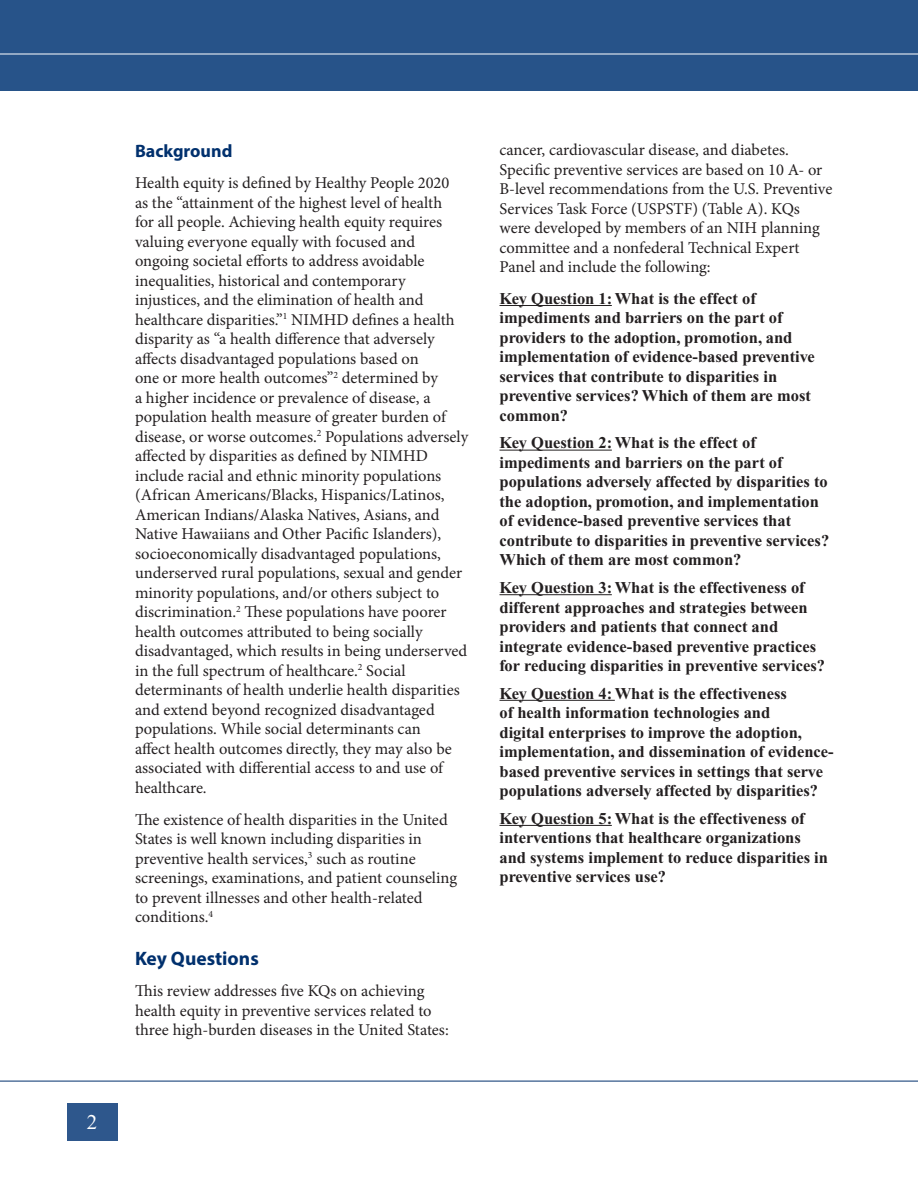
<style>
.page{position:relative;width:918px;height:1188px;background:#fff}
.page>*{position:absolute;margin:0;border:0;box-sizing:border-box;transform-origin:0 0}
.t1{font:21px "Times New Roman";color:#fff}
.Head_Level_1{font:700 19.5px "Myriad Pro";color:#00306d}
.Head_Level_2{font:700 18px "Myriad Pro";color:#00306d}
.Text{font:16.5px/19.5px "Minion Pro";color:#231f20}
.KQ{font:700 16.5px/19.5px "Times New Roman";color:#231f20}
</style>
<div class="page">
<hr style="left:0;top:1081px;width:918px;height:1px;background:#00306d">
<div style="left:67px;top:1103px;width:50px;height:38px;background:#2e578c"></div>
<div style="left:0;top:0;width:918px;height:91px;background:#275389"></div>
<hr style="left:0;top:54px;width:918px;height:1px;background:#fff">
<hr style="left:500px;top:305px;width:112px;height:1px;background:#231f20">
<hr style="left:500px;top:450px;width:112px;height:1px;background:#231f20">
<hr style="left:500px;top:594px;width:112px;height:1px;background:#231f20">
<hr style="left:500px;top:700px;width:115px;height:1px;background:#231f20">
<hr style="left:500px;top:825px;width:112px;height:1px;background:#231f20">
<p class="t1" style="left:87px;top:1111px;width:12px">2</p>
<p class="Head_Level_2" style="left:135px;top:139px;width:99px">Background</p>
<p class="Text" style="left:135px;top:173px;width:335px">Health equity is defined by Healthy People 2020<br>as the “attainment of the highest level of health<br>for all people. Achieving health equity requires valuing everyone equally with focused and ongoing societal efforts to address avoidable inequalities, historical and contemporary injustices, and the elimination of health and healthcare disparities.”<sup>1</sup> NIMHD defines a health disparity as “a health difference that adversely affects disadvantaged populations based on<br>one or more health outcomes”<sup>2</sup> determined by<br>a higher incidence or prevalence of disease, a population health measure of greater burden of disease, or worse outcomes.<sup>2</sup> Populations adversely affected by disparities as defined by NIMHD include racial and ethnic minority populations (African Americans/Blacks, Hispanics/Latinos, American Indians/Alaska Natives, Asians, and Native Hawaiians and Other Pacific Islanders), socioeconomically disadvantaged populations, underserved rural populations, sexual and gender minority populations, and/or others subject to discrimination.<sup>2</sup> These populations have poorer health outcomes attributed to being socially disadvantaged, which results in being underserved in the full spectrum of healthcare.<sup>2</sup> Social determinants of health underlie health disparities and extend beyond recognized disadvantaged populations. While social determinants can<br>affect health outcomes directly, they may also be associated with differential access to and use of healthcare.</p>
<p class="Text" style="left:135px;top:810px;width:324px">The existence of health disparities in the United States is well known including disparities in preventive health services,<sup>3</sup> such as routine screenings, examinations, and patient counseling to prevent illnesses and other health-related conditions.<sup>4</sup></p>
<h1 class="Head_Level_1" style="left:135px;top:945px;width:125px">Key Questions</h1>
<p class="Text" style="left:135px;top:981px;width:315px">This review addresses five KQs on achieving health equity in preventive services related to three high-burden diseases in the United States:</p>
<p class="Text" style="left:500px;top:140px;width:334px">cancer, cardiovascular disease, and diabetes.<br>Specific preventive services are based on 10 A- or B-level recommendations from the U.S. Preventive Services Task Force (USPSTF) (Table A). KQs were developed by members of an NIH planning committee and a nonfederal Technical Expert Panel and include the following:</p>
<p class="KQ" style="left:500px;top:289px;width:317px">Key Question 1: What is the effect of impediments and barriers on the part of providers to the adoption, promotion, and implementation of evidence-based preventive services that contribute to disparities in preventive services? Which of them are most common?</p>
<p class="KQ" style="left:500px;top:433px;width:331px">Key Question 2: What is the effect of impediments and barriers on the part of populations adversely affected by disparities to the adoption, promotion, and implementation of evidence-based preventive services that contribute to disparities in preventive services?<br>Which of them are most common?</p>
<p class="KQ" style="left:500px;top:578px;width:327px">Key Question 3: What is the effectiveness of different approaches and strategies between providers and patients that connect and integrate evidence-based preventive practices for reducing disparities in preventive services?</p>
<p class="KQ" style="left:500px;top:683px;width:336px">Key Question 4: What is the effectiveness<br>of health information technologies and<br>digital enterprises to improve the adoption, implementation, and dissemination of evidence&shy;based preventive services in settings that serve populations adversely affected by disparities?</p>
<p class="KQ" style="left:500px;top:809px;width:330px">Key Question 5: What is the effectiveness of interventions that healthcare organizations and systems implement to reduce disparities in preventive services use?</p>
</div>
